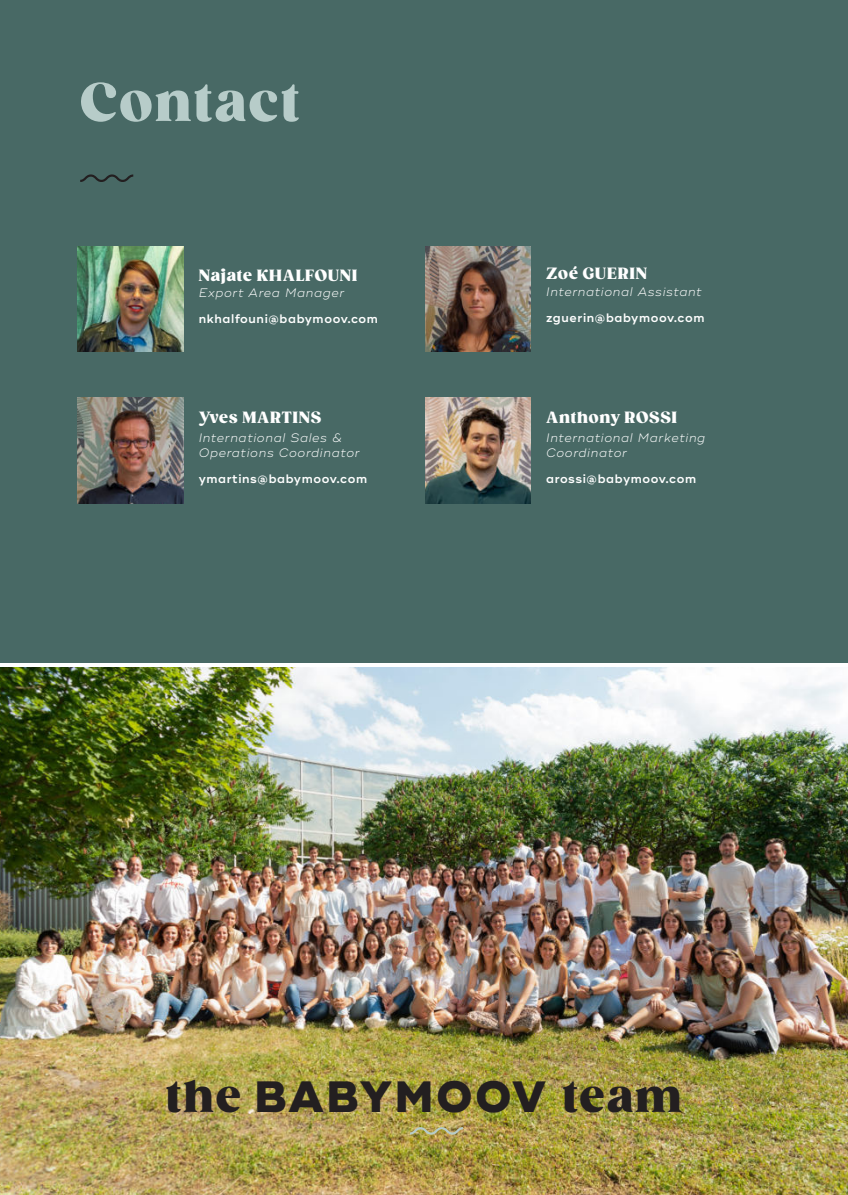
<style>
.page{position:relative;width:848px;height:1195px;background:#fff}
.page>*{position:absolute;margin:0;border:0;box-sizing:border-box;transform-origin:0 0}
.t1{font:800 52.5px "Gazpacho";letter-spacing:.05em;color:#b7ccc9}
.t2{font:800 43.75px "Ridley Grotesk";letter-spacing:.05em;color:#231f20}
.t3{font:800 15.75px "Gazpacho";letter-spacing:.05em;color:#fff}
.t4{font:italic 300 12.25px/14.7px "Ridley Grotesk";letter-spacing:.05em;color:#fff}
.t5{font:600 12.25px "Ridley Grotesk";letter-spacing:.05em;color:#fff}
.s1{font-family:"Gazpacho"}
</style>
<div class="page">
<div style="left:0;top:0;width:847px;height:1195px;background:#486965"></div>
<img style="left:0;top:667px;width:847px;height:528px">
<hr style="left:0;top:663px;width:847px;height:4px;background:#fff">
<svg style="left:80px;top:174px;width:53px;height:8px"></svg>
<img style="left:78px;top:398px;width:105px;height:105px">
<img style="left:78px;top:246px;width:105px;height:106px">
<img style="left:425px;top:398px;width:105px;height:105px">
<img style="left:425px;top:246px;width:105px;height:106px">
<svg style="left:410px;top:1127px;width:53px;height:7px"></svg>
<svg style="left:0;top:1191px;width:3px;height:4px"></svg>
<svg style="left:847px;top:0;width:1px;height:33px"></svg>
<svg style="left:844px;top:1191px;width:4px;height:4px"></svg>
<h1 class="t1" style="left:80px;top:69px;width:221px">Contact</h1>
<p class="t3" style="left:199px;top:265px;width:160px">Najate KHALFOUNI</p>
<p class="t4" style="left:199px;top:286px;width:147px">Export Area Manager</p>
<p class="t5" style="left:199px;top:312px;width:181px">nkhalfouni@babymoov.com</p>
<p class="t3" style="left:199px;top:407px;width:124px">Yves MARTINS</p>
<p class="t4" style="left:199px;top:431px;width:162px">International Sales &amp;<br>Operations Coordinator</p>
<p class="t5" style="left:199px;top:472px;width:170px">ymartins@babymoov.com</p>
<p class="t3" style="left:546px;top:263px;width:102px">Zoé GUERIN</p>
<p class="t4" style="left:546px;top:285px;width:157px">International Assistant</p>
<p class="t5" style="left:546px;top:311px;width:160px">zguerin@babymoov.com</p>
<p class="t3" style="left:546px;top:407px;width:132px">Anthony ROSSI</p>
<p class="t4" style="left:546px;top:431px;width:161px">International Marketing<br>Coordinator</p>
<p class="t5" style="left:546px;top:472px;width:151px">arossi@babymoov.com</p>
<h2 class="t2" style="left:166px;top:1077px;width:517px"><span class="s1">the</span> BABYMOOV <span class="s1">team</span></h2>
</div>
